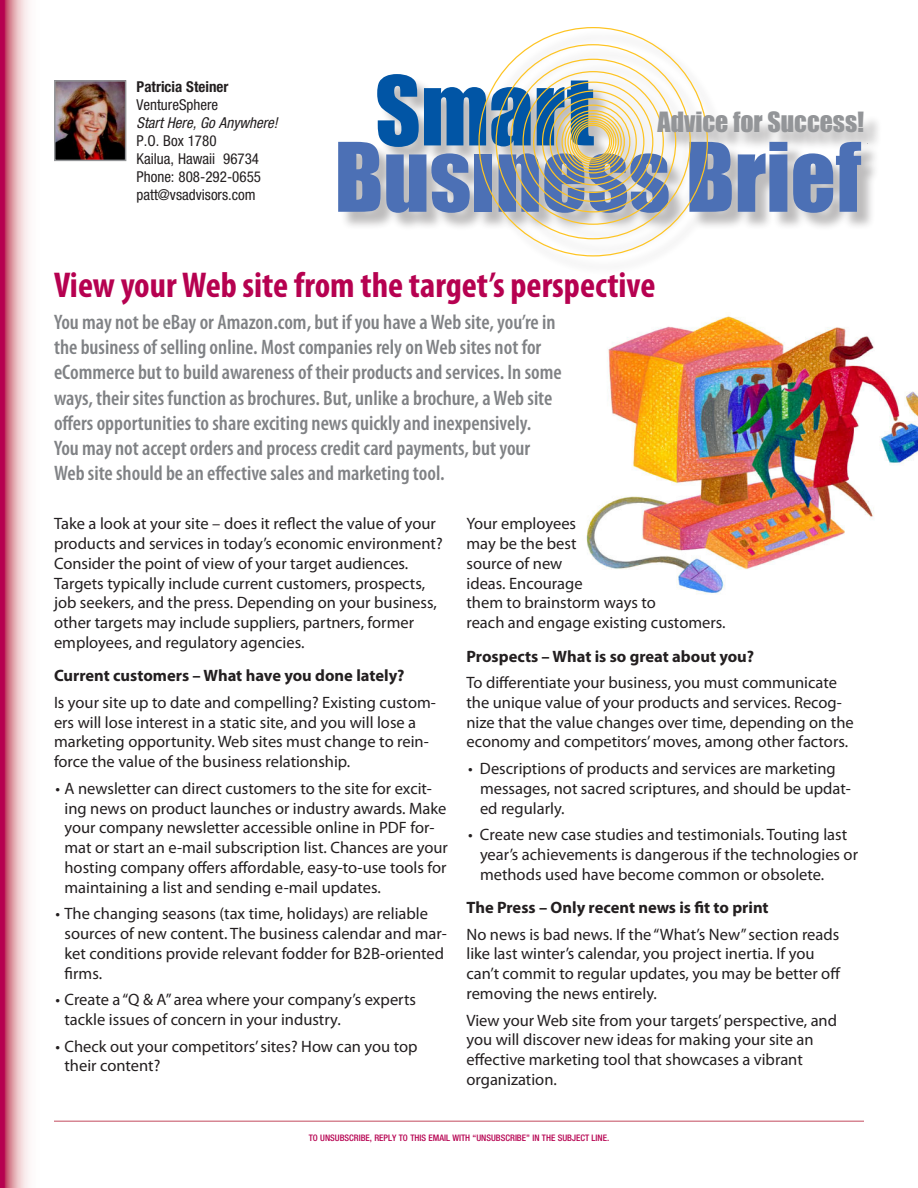
<style>
.page{position:relative;width:918px;height:1188px;background:#fff}
.page>*{position:absolute;margin:0;border:0;box-sizing:border-box;transform-origin:0 0}
.t1{font:88.5px "Impact";color:#0155a5}
.t2{font:700 condensed 36px "Myriad Pro";color:#b60150}
.t3{font:25.8px "Impact";color:#939598}
.t4{font:600 condensed 21px/25.2px "Myriad Pro";color:#808285}
.t5{font:16.5px/19.8px "Myriad Pro";color:#231f20}
.t6{font:700 16.5px "Myriad Pro";color:#231f20}
.t7{font:condensed 15px "Helvetica Neue";color:#231f20}
.t8{font:italic condensed 15px/18px "Helvetica Neue";color:#231f20}
.t9{font:700 condensed 15px "Helvetica Neue";color:#231f20}
.t10{font:500 condensed 9px "Helvetica Neue";color:#b60150}
.s1{font-style:normal}
</style>
<div class="page">
<svg style="left:0;top:0;width:29px;height:1188px;background:#dd94a8"></svg>
<hr style="left:54px;top:1120px;width:810px;height:2px;background:#d68693">
<img style="left:586px;top:315px;width:332px;height:279px">
<div style="left:340px;top:29px;width:543px;height:245px;background:#231f20;opacity:.3"></div>
<svg style="left:338px;top:142px;width:132px;height:71px;background:#778fbd"></svg>
<div style="left:474px;top:154px;width:18px;height:58px;background:#4c70b5"></div>
<svg style="left:709px;top:142px;width:23px;height:70px;background:#6783b9"></svg>
<svg style="left:738px;top:142px;width:49px;height:70px;background:#7a93c2"></svg>
<svg style="left:793px;top:142px;width:68px;height:71px;background:#7d94c2"></svg>
<svg style="left:478px;top:27px;width:231px;height:229px"></svg>
<img style="left:57px;top:83px;width:66px;height:75px">
<div style="left:54px;top:80px;width:72px;height:81px;border:2px solid #939598"></div>
<p class="t9" style="left:137px;top:78px;width:93px">Patricia Steiner</p>
<p class="t7" style="left:137px;top:96px;width:83px">VentureSphere</p>
<p class="t8" style="left:137px;top:114px;width:143px">Start Here, Go Anywhere!<br><span class="s1">P.O. Box 1780</span></p>
<p class="t7" style="left:137px;top:150px;width:124px">Kailua, Hawaii 96734</p>
<p class="t7" style="left:137px;top:168px;width:126px">Phone: 808-292-0655</p>
<p class="t7" style="left:137px;top:186px;width:121px">patt@vsadvisors.com</p>
<p class="t1" style="left:375px;top:56px;width:220px">Smart</p>
<p class="t3" style="left:658px;top:106px;width:208px">Advice for Success!</p>
<p class="t2" style="left:54px;top:263px;width:603px">View your Web site from the target’s perspective</p>
<p class="t4" style="left:54px;top:309px;width:509px">You may not be eBay or Amazon.com, but if you have a Web site, you’re in the business of selling online. Most companies rely on Web sites not for eCommerce but to build awareness of their products and services. In some ways, their sites function as brochures. But, unlike a brochure, a Web site offers opportunities to share exciting news quickly and inexpensively.<br>You may not accept orders and process credit card payments, but your Web site should be an effective sales and marketing tool.</p>
<p class="t5" style="left:54px;top:514px;width:390px">Take a look at your site – does it reflect the value of your products and services in today’s economic environment?<br>Consider the point of view of your target audiences.<br>Targets typically include current customers, prospects, job seekers, and the press. Depending on your business, other targets may include suppliers, partners, former employees, and regulatory agencies.</p>
<p class="t6" style="left:54px;top:665px;width:352px">Current customers – What have you done lately?</p>
<p class="t5" style="left:54px;top:692px;width:383px">Is your site up to date and compelling? Existing custom&shy;ers will lose interest in a static site, and you will lose a marketing opportunity. Web sites must change to rein&shy;force the value of the business relationship.</p>
<p class="t5" style="left:64px;top:778px;width:385px;text-indent:-9px">• A newsletter can direct customers to the site for excit&shy;ing news on product launches or industry awards. Make your company newsletter accessible online in PDF for&shy;mat or start an e-mail subscription list. Chances are your hosting company offers affordable, easy-to-use tools for maintaining a list and sending e-mail updates.</p>
<p class="t5" style="left:64px;top:904px;width:384px;text-indent:-9px">• The changing seasons (tax time, holidays) are reliable sources of new content. The business calendar and mar&shy;ket conditions provide relevant fodder for B2B-oriented firms.</p>
<p class="t5" style="left:64px;top:990px;width:353px;text-indent:-9px">• Create a “Q &amp; A” area where your company’s experts tackle issues of concern in your industry.</p>
<p class="t5" style="left:64px;top:1036px;width:355px;text-indent:-9px">• Check out your competitors’sites? How can you top their content?</p>
<p class="t5" style="left:466px;top:514px;width:261px">Your employees<br>may be the best<br>source of new<br>ideas. Encourage<br>them to brainstorm ways to<br>reach and engage existing customers.</p>
<p class="t6" style="left:466px;top:645px;width:289px">Prospects – What is so great about you?</p>
<p class="t5" style="left:466px;top:672px;width:389px">To differentiate your business, you must communicate the unique value of your products and services. Recog&shy;nize that the value changes over time, depending on the economy and competitors’ moves, among other factors.</p>
<p class="t5" style="left:480px;top:758px;width:372px;text-indent:-12px">• Descriptions of products and services are marketing messages, not sacred scriptures, and should be updat&shy;ed regularly.</p>
<p class="t5" style="left:480px;top:824px;width:380px;text-indent:-12px">• Create new case studies and testimonials. Touting last year’s achievements is dangerous if the technologies or methods used have become common or obsolete.</p>
<p class="t6" style="left:466px;top:897px;width:304px">The Press – Only recent news is fit to print</p>
<p class="t5" style="left:466px;top:924px;width:376px">No news is bad news. If the “What’s New”section reads like last winter’s calendar, you project inertia. If you can’t commit to regular updates, you may be better off removing the news entirely.</p>
<p class="t5" style="left:466px;top:1010px;width:372px">View your Web site from your targets’ perspective, and you will discover new ideas for making your site an effective marketing tool that showcases a vibrant organization.</p>
<p class="t10" style="left:309px;top:1132px;width:302px">TO UNSUBSCRIBE, REPLY TO THIS EMAIL WITH “UNSUBSCRIBE” IN THE SUBJECT LINE.</p>
</div>
